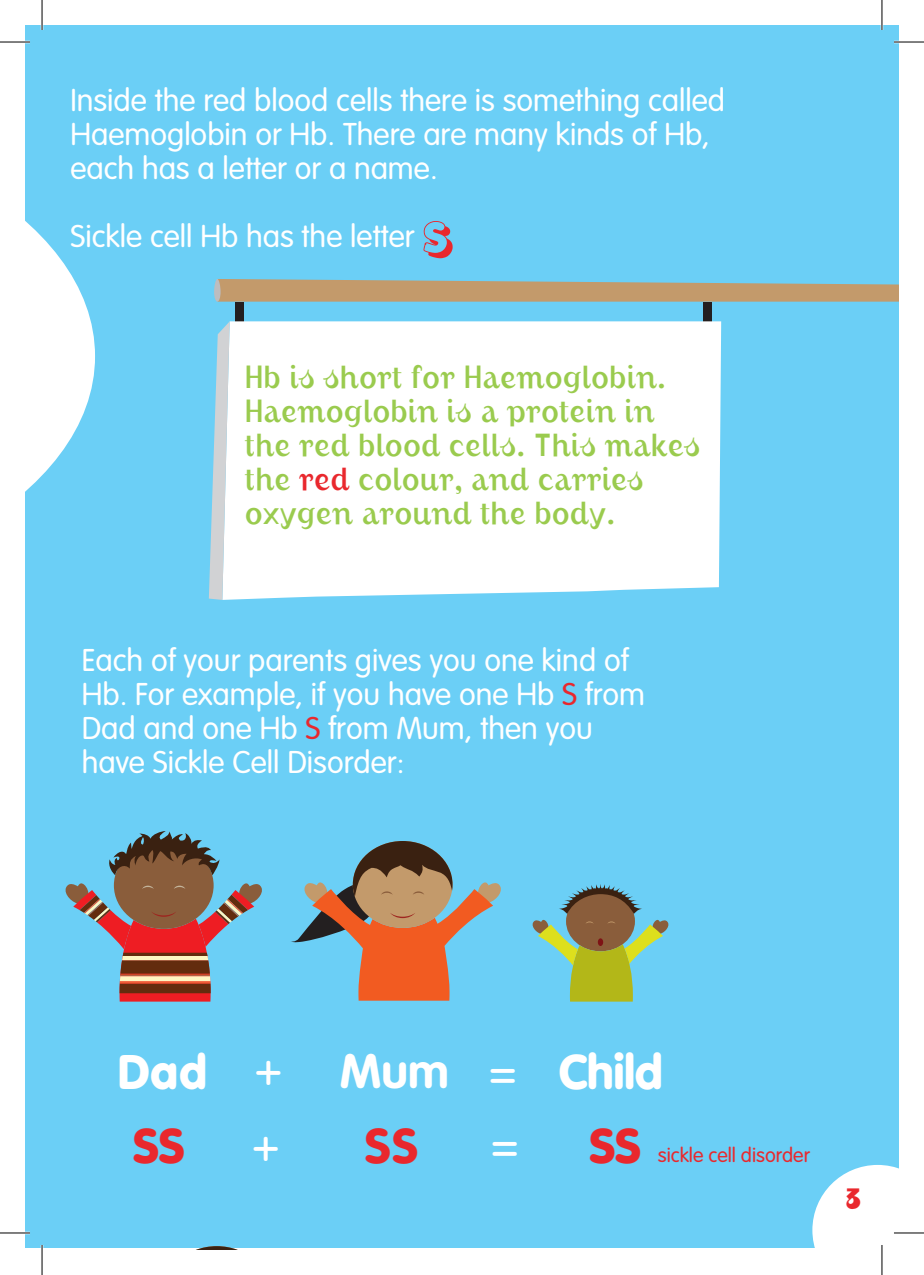
<style>
.page{position:relative;width:924px;height:1275px;background:#fff}
.page>*{position:absolute;margin:0;border:0;box-sizing:border-box;transform-origin:0 0}
.Large_Copy_White{font:900 47.8px "VAG Rounded Std";color:#fff}
.Large_Copy_White-2{font:900 47.8px "VAG Rounded Std";color:#e9282d}
.Large_Copy_White-3{font:300 47.8px "VAG Rounded Std";color:#fff}
.Large_Copy_White-4{font:47.8px "VAG Rounded BT";color:#fff}
.Large_Copy_White-5{font:700 47.8px "VAG Rounded Std";color:#fff}
.Large_Copy_White-6{font:47.8px "VAG Rounded BT";color:#e9282d}
.Large_Copy_White-7{font:300 31px/34px "VAG Rounded Std";color:#fff}
.Large_Copy_Green{font:28px/34px "August Light Alternate";color:#9acb4e}
.t1{font:700 28px "August";color:#e9282d}
.Large_Copy_White-8{font:300 20px "VAG Rounded Std";color:#e9282d}
.s1{color:#e9282d}
</style>
<div class="page">
<div style="left:25px;top:25px;width:873px;height:1222px;background:#6bcff6"></div>
<div style="left:114px;top:842px;width:99px;height:87px;background:#8a5d3b;border-radius:50%"></div>
<svg style="left:65px;top:881px;width:197px;height:120px"></svg>
<svg style="left:109px;top:831px;width:110px;height:44px"></svg>
<svg style="left:291px;top:841px;width:210px;height:159px"></svg>
<svg style="left:532px;top:884px;width:137px;height:117px"></svg>
<div style="left:597px;top:938px;width:6px;height:8px;background:#7e1315;border-radius:50%"></div>
<svg style="left:812px;top:1165px;width:86px;height:85px"></svg>
<svg style="left:25px;top:221px;width:70px;height:271px"></svg>
<div style="left:703px;top:302px;width:8px;height:19px;background:#231f20"></div>
<div style="left:235px;top:302px;width:8px;height:19px;background:#231f20"></div>
<div style="left:229px;top:321px;width:491px;height:279px;background:#fff"></div>
<svg style="left:214px;top:279px;width:684px;height:23px;background:#b6a17e"></svg>
<svg style="left:209px;top:322px;width:20px;height:278px"></svg>
<svg style="left:164px;top:1246px;width:105px;height:4px"></svg>
<svg style="left:423px;top:221px;width:29px;height:37px"></svg>
<hr style="left:0;top:41px;width:30px;height:2px;background:#fff">
<hr style="left:893px;top:41px;width:30px;height:2px;background:#fff">
<hr style="left:0;top:1231px;width:30px;height:3px;background:#fff">
<hr style="left:893px;top:1231px;width:30px;height:3px;background:#fff">
<hr style="left:41px;top:0;width:2px;height:30px;background:#fff">
<hr style="left:41px;top:1245px;width:2px;height:30px;background:#fff">
<hr style="left:880px;top:0;width:2px;height:30px;background:#fff">
<hr style="left:880px;top:1245px;width:2px;height:30px;background:#fff">
<hr style="left:0;top:42px;width:30px;height:1px;background:#000">
<hr style="left:893px;top:42px;width:30px;height:1px;background:#000">
<hr style="left:0;top:1232px;width:30px;height:1px;background:#000">
<hr style="left:893px;top:1232px;width:30px;height:1px;background:#000">
<hr style="left:42px;top:0;width:1px;height:30px;background:#000">
<hr style="left:42px;top:1245px;width:1px;height:30px;background:#000">
<hr style="left:881px;top:0;width:1px;height:30px;background:#000">
<hr style="left:881px;top:1245px;width:1px;height:30px;background:#000">
<p class="Large_Copy_White-7" style="left:70px;top:84px;width:656px">Inside the red blood cells there is something called<br>Haemoglobin or Hb. There are many kinds of Hb, each has a letter or a name.</p>
<p class="Large_Copy_White-7" style="left:70px;top:220px;width:345px">Sickle cell Hb has the letter</p>
<p class="Large_Copy_Green" style="left:245px;top:360px;width:422px">Hb is short for Haemoglobin.</p>
<p class="Large_Copy_Green" style="left:245px;top:394px;width:457px">Haemoglobin is a protein in the red blood cells. This makes the <span class="s1">red</span> colour, and carries oxygen around the body.</p>
<p class="Large_Copy_White-7" style="left:82px;top:644px;width:564px">Each of your parents gives you one kind of Hb. For example, if you have one Hb <span class="s1">S</span> from Dad and one Hb <span class="s1">S</span> from Mum, then you have Sickle Cell Disorder:</p>
<p class="Large_Copy_White-4" style="left:117px;top:1042px;width:92px">Dad</p>
<p class="Large_Copy_White-2" style="left:133px;top:1117px;width:53px">SS</p>
<p class="Large_Copy_White-3" style="left:251px;top:1117px;width:30px">+</p>
<p class="Large_Copy_White-6" style="left:364px;top:1115px;width:55px">SS</p>
<p class="Large_Copy_White-3" style="left:254px;top:1041px;width:30px">+</p>
<p class="Large_Copy_White-5" style="left:340px;top:1043px;width:110px">Mum</p>
<p class="Large_Copy_White-3" style="left:488px;top:1043px;width:30px">=</p>
<p class="Large_Copy_White-3" style="left:490px;top:1117px;width:30px">=</p>
<p class="Large_Copy_White" style="left:558px;top:1043px;width:105px">Child</p>
<p class="Large_Copy_White-2" style="left:589px;top:1117px;width:53px">SS</p>
<p class="Large_Copy_White-8" style="left:657px;top:1143px;width:153px">sickle cell disorder</p>
<p class="t1" style="left:844px;top:1174px;width:18px">3</p>
</div>
